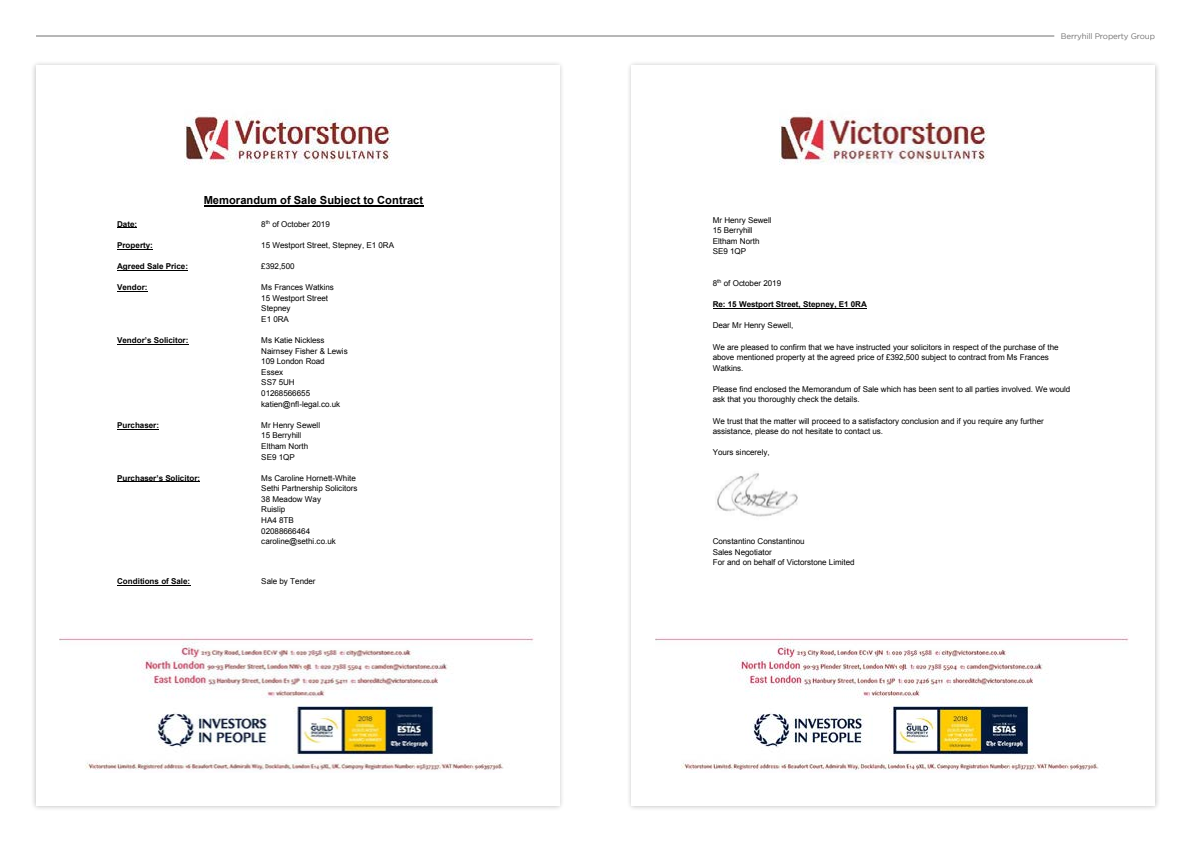
<style>
.page{position:relative;width:1191px;height:842px;background:#fff}
.page>*{position:absolute;margin:0;border:0;box-sizing:border-box;transform-origin:0 0}
.t1{font:700 11.1px "Arial";letter-spacing:.005em;color:#000}
.t2{font:8.1px/10.6px "Arial";letter-spacing:-.01em;color:#000}
.t3{font:700 8.1px "Arial";letter-spacing:-.01em;color:#000}
.t4{font:8px "Gotham";letter-spacing:-.02em;color:#706f6f}
</style>
<div class="page">
<div style="left:626px;top:60px;width:534px;height:751px;background:#000;opacity:.25"></div>
<div style="left:631px;top:66px;width:524px;height:740px;background:#fff"></div>
<img style="left:780px;top:116px;width:208px;height:49px">
<img style="left:655px;top:636px;width:474px;height:134px">
<hr style="left:712px;top:308px;width:154px;height:1px;background:#000">
<img style="left:717px;top:473px;width:81px;height:44px">
<hr style="left:36px;top:36px;width:1018px;height:1px;background:#706f6f">
<div style="left:31px;top:60px;width:534px;height:751px;background:#000;opacity:.25"></div>
<div style="left:36px;top:66px;width:523px;height:740px;background:#fff"></div>
<img style="left:184px;top:116px;width:208px;height:49px">
<img style="left:60px;top:636px;width:474px;height:134px">
<hr style="left:204px;top:206px;width:219px;height:1px;background:#000">
<svg style="left:117px;top:227px;width:20px;height:1px"></svg>
<hr style="left:117px;top:249px;width:36px;height:1px;background:#000">
<hr style="left:117px;top:270px;width:71px;height:1px;background:#000">
<hr style="left:117px;top:291px;width:30px;height:1px;background:#000">
<hr style="left:117px;top:344px;width:71px;height:1px;background:#000">
<hr style="left:117px;top:429px;width:42px;height:1px;background:#000">
<hr style="left:117px;top:481px;width:83px;height:1px;background:#000">
<hr style="left:117px;top:585px;width:73px;height:1px;background:#000">
<h1 class="t1" style="left:204px;top:193px;width:221px">Memorandum of Sale Subject to Contract</h1>
<p class="t3" style="left:117px;top:219px;width:21px">Date:</p>
<p class="t2" style="left:261px;top:219px;width:70px">8<sup>th</sup> of October 2019</p>
<p class="t3" style="left:117px;top:240px;width:37px">Property:</p>
<p class="t2" style="left:261px;top:240px;width:134px">15 Westport Street, Stepney, E1 0RA</p>
<p class="t3" style="left:117px;top:261px;width:72px">Agreed Sale Price:</p>
<p class="t2" style="left:261px;top:261px;width:35px">£392,500</p>
<p class="t3" style="left:117px;top:282px;width:32px">Vendor:</p>
<p class="t2" style="left:261px;top:282px;width:74px">Ms Frances Watkins<br>15 Westport Street<br>Stepney<br>E1 0RA</p>
<p class="t3" style="left:117px;top:335px;width:73px">Vendor’s Solicitor:</p>
<p class="t2" style="left:261px;top:335px;width:88px">Ms Katie Nickless<br>Nairnsey Fisher &amp; Lewis<br>109 London Road<br>Essex<br>SS7 5UH<br>01268566655 katien@nfl-legal.co.uk</p>
<p class="t3" style="left:117px;top:420px;width:43px">Purchaser:</p>
<p class="t2" style="left:261px;top:420px;width:60px">Mr Henry Sewell<br>15 Berryhill<br>Eltham North<br>SE9 1QP</p>
<p class="t3" style="left:117px;top:472px;width:84px">Purchaser’s Solicitor:</p>
<p class="t2" style="left:261px;top:473px;width:98px">Ms Caroline Hornett-White<br>Sethi Partnership Solicitors<br>38 Meadow Way<br>Ruislip<br>HA4 8TB<br>02088666464 caroline@sethi.co.uk</p>
<p class="t3" style="left:117px;top:576px;width:75px">Conditions of Sale:</p>
<p class="t2" style="left:261px;top:576px;width:56px">Sale by Tender</p>
<p class="t4" style="left:1061px;top:32px;width:95px">Berryhill Property Group</p>
<p class="t2" style="left:712px;top:214px;width:60px">Mr Henry Sewell<br>15 Berryhill<br>Eltham North<br>SE9 1QP</p>
<p class="t2" style="left:712px;top:278px;width:70px">8<sup>th</sup> of October 2019</p>
<p class="t3" style="left:712px;top:299px;width:156px">Re: 15 Westport Street, Stepney, E1 0RA</p>
<p class="t2" style="left:712px;top:320px;width:82px">Dear Mr Henry Sewell,</p>
<p class="t2" style="left:712px;top:341px;width:347px">We are pleased to confirm that we have instructed your solicitors in respect of the purchase of the above mentioned property at the agreed price of £392,500 subject to contract from Ms Frances<br>Watkins.</p>
<p class="t2" style="left:712px;top:384px;width:359px">Please find enclosed the Memorandum of Sale which has been sent to all parties involved. We would ask that you thoroughly check the details.</p>
<p class="t2" style="left:712px;top:416px;width:332px">We trust that the matter will proceed to a satisfactory conclusion and if you require any further assistance, please do not hesitate to contact us.</p>
<p class="t2" style="left:712px;top:447px;width:58px">Yours sincerely,</p>
<p class="t2" style="left:712px;top:536px;width:143px">Constantino Constantinou<br>Sales Negotiator<br>For and on behalf of Victorstone Limited</p>
</div>
